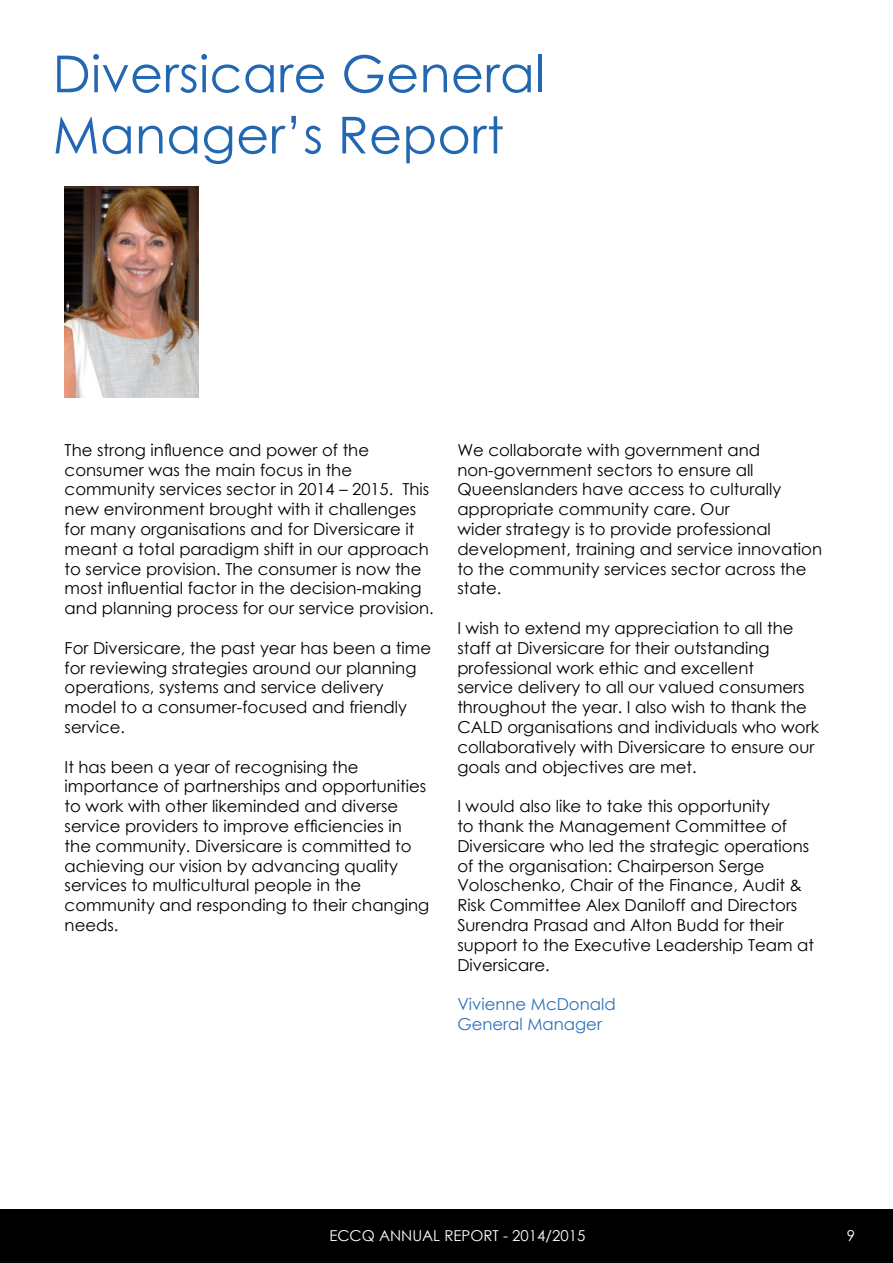
<style>
.page{position:relative;width:893px;height:1263px;background:#fff}
.page>*{position:absolute;margin:0;border:0;box-sizing:border-box;transform-origin:0 0}
.t1{font:51px/61.2px "Century Gothic";letter-spacing:.005em;color:#2267b1}
.t2{font:16.5px/19.8px "Century Gothic";color:#000}
.t3{font:16.5px/19.8px "Century Gothic";color:#2b72b8}
.t4{font:15px "Century Gothic";color:#fff}
</style>
<div class="page">
<div style="left:0;top:1209px;width:892px;height:54px;background:#000"></div>
<img style="left:65px;top:187px;width:134px;height:210px">
<h1 class="t1" style="left:53px;top:48px;width:494px">Diversicare General<br>Manager’s Report</h1>
<p class="t2" style="left:65px;top:441px;width:371px">The strong influence and power of the consumer was the main focus in the community services sector in 2014 – 2015. This new environment brought with it challenges for many organisations and for Diversicare it meant a total paradigm shift in our approach to service provision. The consumer is now the most influential factor in the decision-making and planning process for our service provision.</p>
<p class="t2" style="left:65px;top:639px;width:368px">For Diversicare, the past year has been a time for reviewing strategies around our planning operations, systems and service delivery model to a consumer-focused and friendly service.</p>
<p class="t2" style="left:65px;top:758px;width:366px">It has been a year of recognising the importance of partnerships and opportunities to work with other likeminded and diverse service providers to improve efficiencies in the community. Diversicare is committed to achieving our vision by advancing quality services to multicultural people in the community and responding to their changing needs.</p>
<p class="t2" style="left:457px;top:441px;width:366px">We collaborate with government and non-government sectors to ensure all Queenslanders have access to culturally appropriate community care. Our<br>wider strategy is to provide professional development, training and service innovation to the community services sector across the state.</p>
<p class="t2" style="left:457px;top:620px;width:363px">I wish to extend my appreciation to all the staff at Diversicare for their outstanding professional work ethic and excellent<br>service delivery to all our valued consumers throughout the year. I also wish to thank the CALD organisations and individuals who work collaboratively with Diversicare to ensure our goals and objectives are met.</p>
<p class="t2" style="left:457px;top:798px;width:358px">I would also like to take this opportunity<br>to thank the Management Committee of Diversicare who led the strategic operations of the organisation: Chairperson Serge Voloschenko, Chair of the Finance, Audit &amp; Risk Committee Alex Daniloff and Directors Surendra Prasad and Alton Budd for their support to the Executive Leadership Team at Diversicare.</p>
<p class="t3" style="left:457px;top:996px;width:160px">Vivienne McDonald<br>General Manager</p>
<p class="t4" style="left:329px;top:1230px;width:257px">ECCQ ANNUAL REPORT - 2014/2015</p>
<p class="t4" style="left:846px;top:1230px;width:10px">9</p>
</div>
